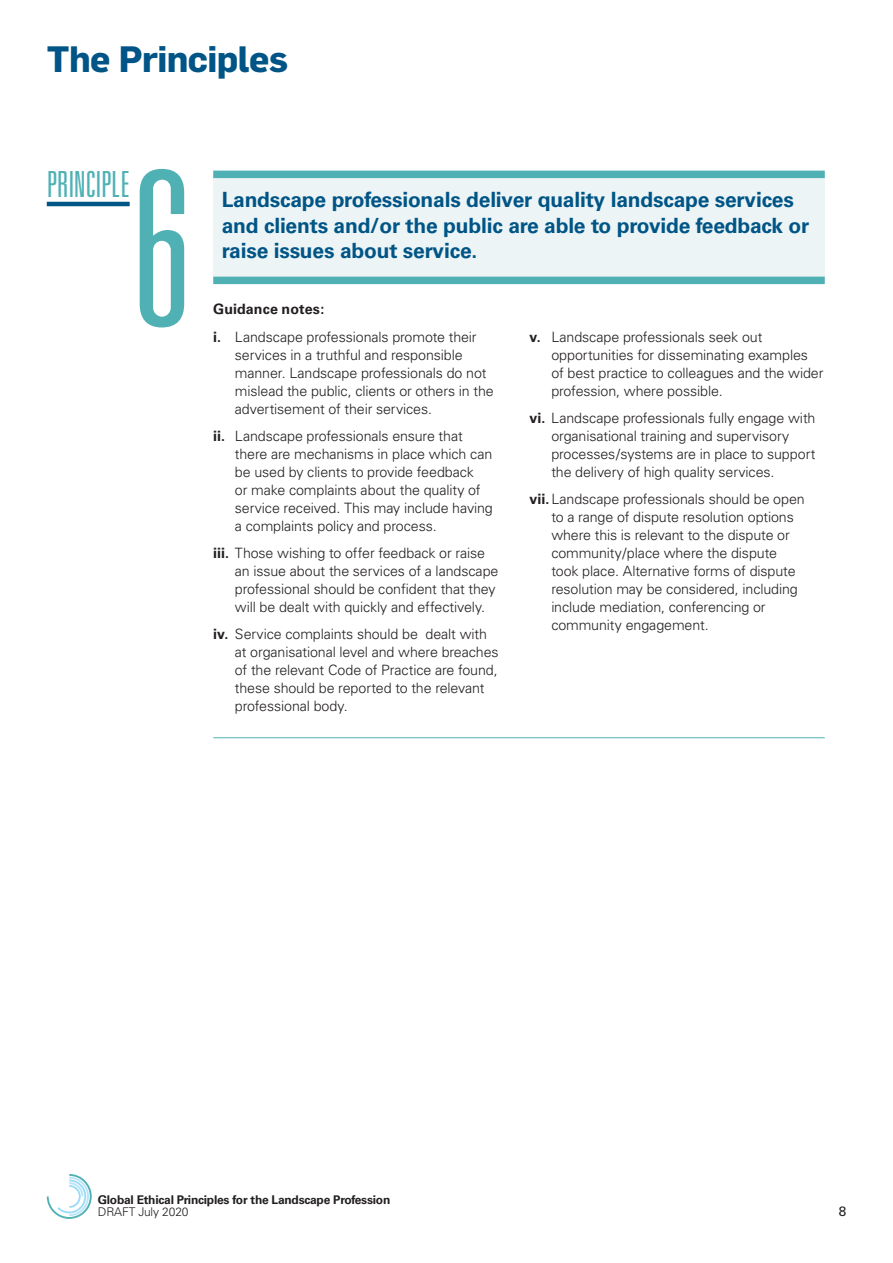
<style>
.page{position:relative;width:893px;height:1263px;background:#fff}
.page>*{position:absolute;margin:0;border:0;box-sizing:border-box;transform-origin:0 0}
.t1{font:300 ultra-condensed 216px "Univers";color:#50b1b5}
.t2{font:700 36px "Flama";letter-spacing:-.015em;color:#005586}
.t3{font:300 ultra-condensed 36px "Univers";letter-spacing:-.01em;color:#50b1b5}
.Rule_title{font:700 21px/25.5px "Univers";letter-spacing:-.01em;color:#005586}
.Body_text{font:300 14.25px/18px "Univers";letter-spacing:-.01em;color:#231f20}
.Body_text-2{font:700 14.25px "Univers";letter-spacing:.005em;color:#231f20}
.t4{font:13.5px "Univers";color:#231f20}
.t5{font:700 12px "Univers";letter-spacing:-.02em;color:#231f20}
.t6{font:300 12px "Univers";letter-spacing:-.01em;color:#231f20}
.s1{font-weight:700}
</style>
<div class="page">
<svg style="left:47px;top:1174px;width:45px;height:45px"></svg>
<div style="left:213px;top:174px;width:612px;height:106px;background:#ecf4f5"></div>
<div style="left:213px;top:277px;width:612px;height:7px;background:#50b1b5"></div>
<div style="left:213px;top:171px;width:612px;height:7px;background:#50b1b5"></div>
<hr style="left:213px;top:737px;width:612px;height:1px;background:#50b1b5">
<hr style="left:47px;top:202px;width:83px;height:4px;background:#005586">
<h1 class="t2" style="left:47px;top:38px;width:243px">The Principles</h1>
<p class="t3" style="left:47px;top:165px;width:84px">PRINCIPLE</p>
<p class="t1" style="left:132px;top:137px;width:61px">6</p>
<p class="Rule_title" style="left:222px;top:187px;width:589px">Landscape professionals deliver quality landscape services and clients and/or the public are able to provide feedback or raise issues about service.</p>
<p class="Body_text-2" style="left:213px;top:301px;width:113px">Guidance notes:</p>
<p class="Body_text" style="left:235px;top:328px;width:260px;text-indent:-22px"><span class="s1">i.</span> Landscape professionals promote their services in a truthful and responsible manner. Landscape professionals do not mislead the public, clients or others in the advertisement of their services.</p>
<p class="Body_text" style="left:235px;top:427px;width:259px;text-indent:-22px"><span class="s1">ii.</span> Landscape professionals ensure that there are mechanisms in place which can be used by clients to provide feedback<br>or make complaints about the quality of service received. This may include having a complaints policy and process.</p>
<p class="Body_text" style="left:235px;top:544px;width:265px;text-indent:-22px"><span class="s1">iii.</span> Those wishing to offer feedback or raise an issue about the services of a landscape professional should be confident that they will be dealt with quickly and effectively.</p>
<p class="Body_text" style="left:235px;top:625px;width:265px;text-indent:-22px"><span class="s1">iv.</span> Service complaints should be dealt with at organisational level and where breaches of the relevant Code of Practice are found, these should be reported to the relevant professional body.</p>
<p class="Body_text" style="left:551px;top:328px;width:274px;text-indent:-22px"><span class="s1">v.</span> Landscape professionals seek out opportunities for disseminating examples of best practice to colleagues and the wider profession, where possible.</p>
<p class="Body_text" style="left:551px;top:409px;width:266px;text-indent:-22px"><span class="s1">vi.</span> Landscape professionals fully engage with organisational training and supervisory processes/systems are in place to support the delivery of high quality services.</p>
<p class="Body_text" style="left:551px;top:490px;width:255px;text-indent:-22px"><span class="s1">vii.</span>Landscape professionals should be open to a range of dispute resolution options where this is relevant to the dispute or community/place where the dispute took place. Alternative forms of dispute resolution may be considered, including include mediation, conferencing or community engagement.</p>
<p class="t5" style="left:98px;top:1193px;width:294px">Global Ethical Principles for the Landscape Profession</p>
<p class="t6" style="left:98px;top:1205px;width:92px">DRAFT July 2020</p>
<p class="t4" style="left:839px;top:1203px;width:9px">8</p>
</div>
